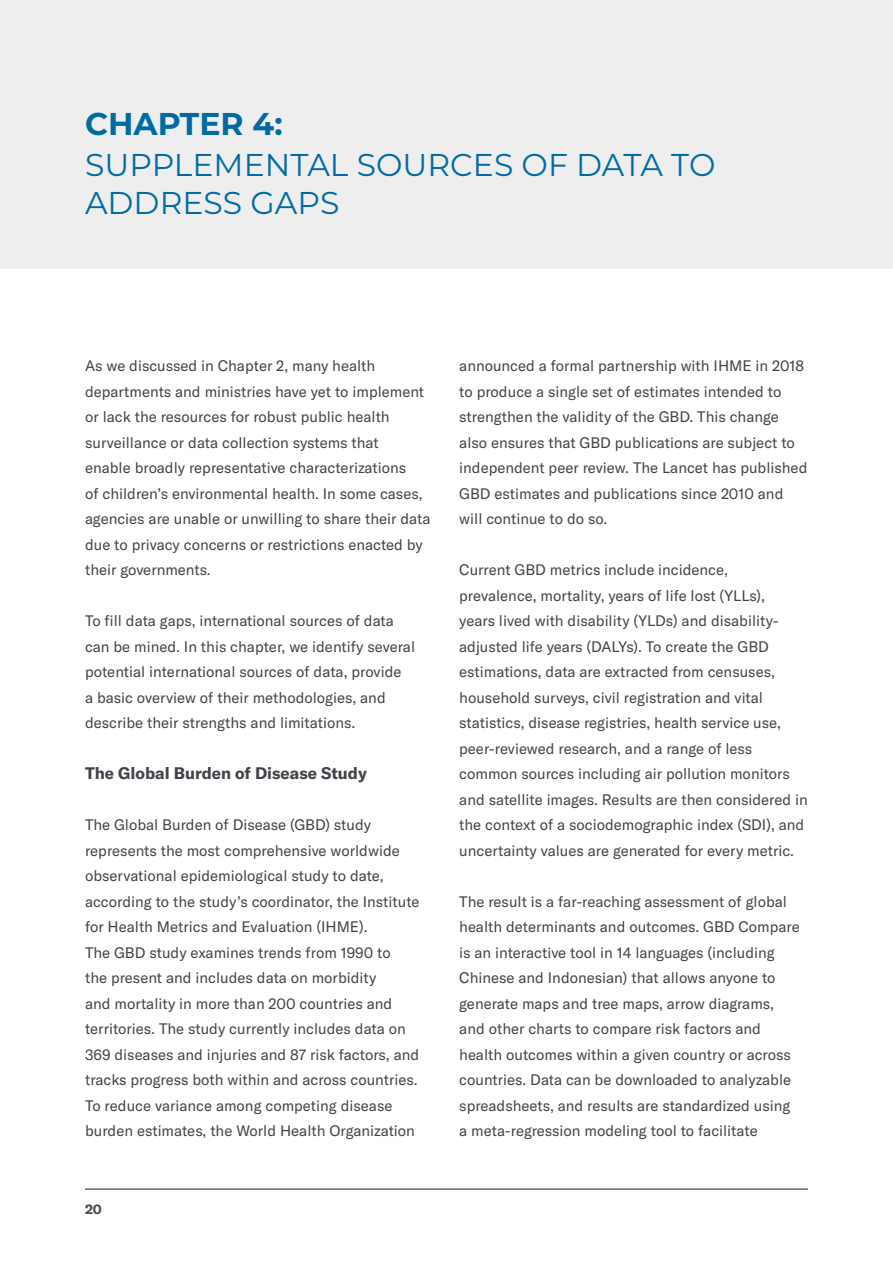
<style>
.page{position:relative;width:893px;height:1263px;background:#fff}
.page>*{position:absolute;margin:0;border:0;box-sizing:border-box;transform-origin:0 0}
.t1{font:31.5px/37.5px "Montserrat";color:#006ba3}
.t2{font:700 31.5px "Montserrat";color:#006ba3}
.t3{font:700 16.5px "GT America";color:#424249}
.t4{font:15px/25.5px "GT America";color:#424249}
.t5{font:700 13.5px "GT America";color:#4d4d4f}
</style>
<div class="page">
<hr style="left:85px;top:1188px;width:723px;height:2px;background:#2d2d35">
<div style="left:0;top:0;width:893px;height:268px;background:#eeeeef"></div>
<h1 class="t2" style="left:85px;top:101px;width:199px">CHAPTER 4:</h1>
<h1 class="t1" style="left:85px;top:145px;width:632px">SUPPLEMENTAL SOURCES OF DATA TO<br>ADDRESS GAPS</h1>
<p class="t4" style="left:85px;top:353px;width:347px">As we discussed in Chapter 2, many health departments and ministries have yet to implement or lack the resources for robust public health surveillance or data collection systems that<br>enable broadly representative characterizations<br>of children’s environmental health. In some cases, agencies are unable or unwilling to share their data due to privacy concerns or restrictions enacted by their governments.</p>
<p class="t4" style="left:85px;top:608px;width:332px">To fill data gaps, international sources of data can be mined. In this chapter, we identify several potential international sources of data, provide<br>a basic overview of their methodologies, and describe their strengths and limitations.</p>
<p class="t3" style="left:85px;top:765px;width:283px">The Global Burden of Disease Study</p>
<p class="t4" style="left:85px;top:812px;width:336px">The Global Burden of Disease (GBD) study represents the most comprehensive worldwide observational epidemiological study to date, according to the study’s coordinator, the Institute for Health Metrics and Evaluation (IHME).<br>The GBD study examines trends from 1990 to<br>the present and includes data on morbidity<br>and mortality in more than 200 countries and territories. The study currently includes data on 369 diseases and injuries and 87 risk factors, and tracks progress both within and across countries.<br>To reduce variance among competing disease burden estimates, the World Health Organization</p>
<p class="t5" style="left:85px;top:1202px;width:18px">20</p>
<p class="t4" style="left:459px;top:353px;width:350px">announced a formal partnership with IHME in 2018 to produce a single set of estimates intended to strengthen the validity of the GBD. This change also ensures that GBD publications are subject to independent peer review. The Lancet has published GBD estimates and publications since 2010 and will continue to do so.</p>
<p class="t4" style="left:459px;top:557px;width:350px">Current GBD metrics include incidence, prevalence, mortality, years of life lost (YLLs),<br>years lived with disability (YLDs) and disability&shy;adjusted life years (DALYs). To create the GBD estimations, data are extracted from censuses, household surveys, civil registration and vital statistics, disease registries, health service use, peer-reviewed research, and a range of less common sources including air pollution monitors and satellite images. Results are then considered in the context of a sociodemographic index (SDI), and uncertainty values are generated for every metric.</p>
<p class="t4" style="left:459px;top:889px;width:342px">The result is a far-reaching assessment of global health determinants and outcomes. GBD Compare is an interactive tool in 14 languages (including Chinese and Indonesian) that allows anyone to generate maps and tree maps, arrow diagrams, and other charts to compare risk factors and health outcomes within a given country or across countries. Data can be downloaded to analyzable spreadsheets, and results are standardized using a meta-regression modeling tool to facilitate</p>
</div>
